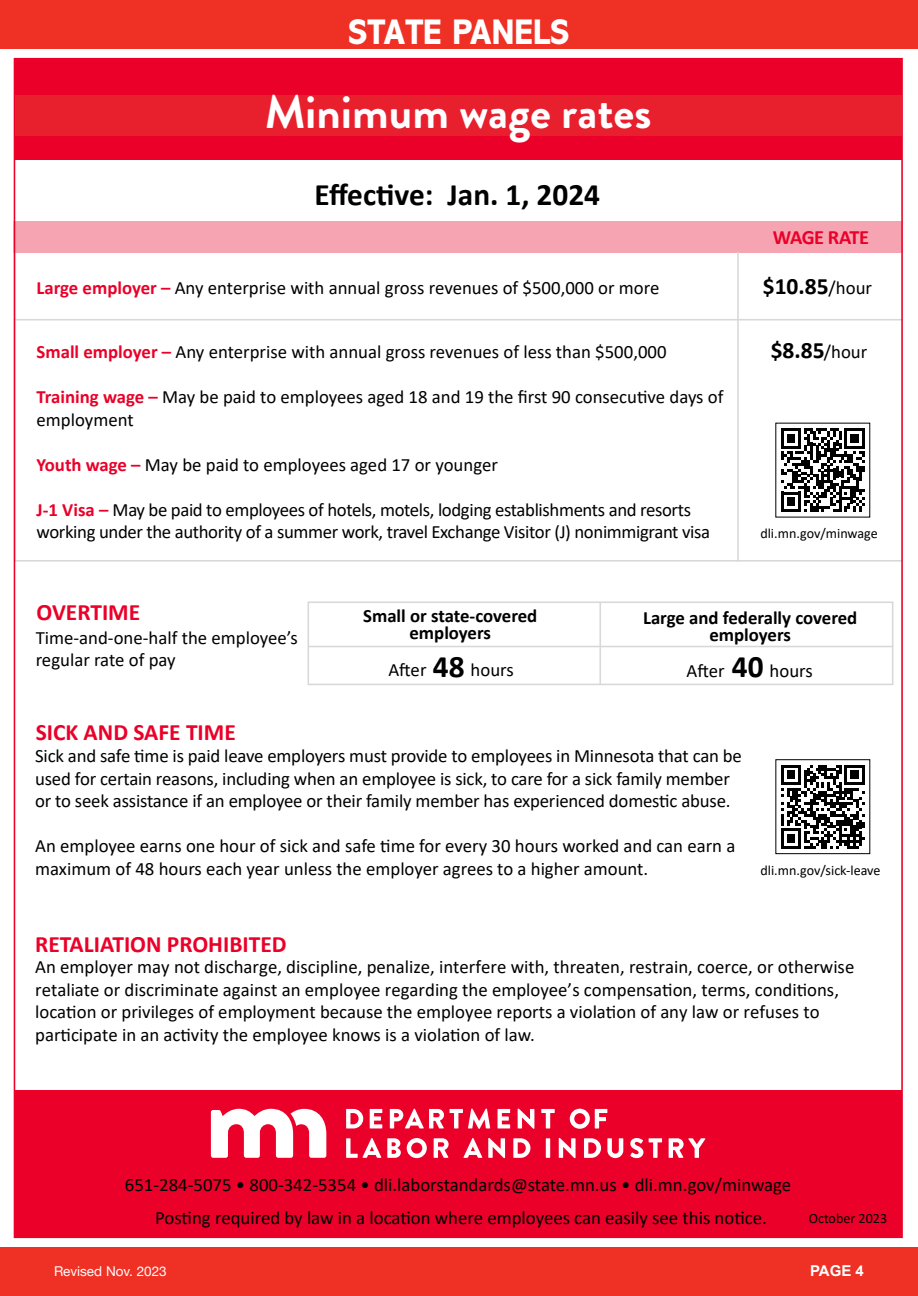
<style>
.page{position:relative;width:918px;height:1296px;background:#fff}
.page>*{position:absolute;margin:0;border:0;box-sizing:border-box;transform-origin:0 0}
.t1{font:700 46.95px "Brandon Grotesque";color:#fff}
.t2{font:800 36px "Abadi MT Pro";color:#fff;scale:.9 1}
.t3{font:700 31.35px "Calibri";color:#000}
.t4{font:700 23.55px "Calibri";color:#ea0029}
.t5{font:700 23.55px "Calibri";color:#000}
.t6{font:700 20.4px "Calibri";letter-spacing:-.025em;color:#ea0029}
.t7{font:18.75px/22.5px "Calibri";color:#000}
.t8{font:18.75px/22.5px "Calibri";letter-spacing:-.02em;color:#000}
.t9{font:700 18.75px/17.2px "Calibri";color:#000;text-align:center}
.t10{font:700 15px "Arial";color:#fff}
.t11{font:14.1px "Calibri";color:#000}
.t12{font:13.5px "Helvetica Neue";color:#fff}
.s1{font-weight:700;color:#ea0029}
.s2{font-weight:400;font-size:18.75px}
.s3{font-weight:700;font-size:31.35px}
</style>
<div class="page">
<div style="left:0;top:0;width:918px;height:49px;background:#ee3124"></div>
<div style="left:0;top:1247px;width:918px;height:49px;background:#ee3124"></div>
<div style="left:14px;top:1091px;width:888px;height:147px;background:#ea0029"></div>
<div style="left:14px;top:58px;width:888px;height:101px;background:#ea0029"></div>
<div style="left:14px;top:221px;width:889px;height:31px;background:#f7a4b2"></div>
<hr style="left:14px;top:319px;width:889px;height:1px;background:#d9d8d6">
<hr style="left:14px;top:560px;width:889px;height:2px;background:#d9d8d6">
<hr style="left:599px;top:603px;width:2px;height:81px;background:#d9d8d6">
<hr style="left:308px;top:646px;width:585px;height:1px;background:#d9d8d6">
<hr style="left:737px;top:252px;width:2px;height:310px;background:#d9d8d6">
<div style="left:15px;top:95px;width:886px;height:40px;background:#e8202e"></div>
<div style="left:308px;top:601px;width:585px;height:84px;border:2px solid #d9d8d6"></div>
<svg style="left:781px;top:428px;width:84px;height:84px"></svg>
<svg style="left:781px;top:765px;width:84px;height:84px"></svg>
<div style="left:775px;top:759px;width:95px;height:95px;border:1px solid #000"></div>
<svg style="left:211px;top:1109px;width:115px;height:49px"></svg>
<svg style="left:346px;top:1109px;width:17px;height:19px"></svg>
<svg style="left:370px;top:1109px;width:12px;height:19px"></svg>
<svg style="left:390px;top:1109px;width:54px;height:19px"></svg>
<svg style="left:450px;top:1109px;width:40px;height:20px"></svg>
<svg style="left:498px;top:1109px;width:12px;height:19px"></svg>
<svg style="left:518px;top:1109px;width:16px;height:20px"></svg>
<svg style="left:541px;top:1109px;width:14px;height:19px"></svg>
<svg style="left:570px;top:1109px;width:37px;height:20px"></svg>
<svg style="left:346px;top:1138px;width:35px;height:20px"></svg>
<svg style="left:387px;top:1138px;width:14px;height:20px"></svg>
<svg style="left:407px;top:1138px;width:20px;height:20px"></svg>
<svg style="left:434px;top:1138px;width:15px;height:20px"></svg>
<svg style="left:463px;top:1138px;width:19px;height:20px"></svg>
<svg style="left:488px;top:1138px;width:17px;height:20px"></svg>
<svg style="left:513px;top:1138px;width:17px;height:20px"></svg>
<hr style="left:546px;top:1138px;width:4px;height:20px;background:#fff">
<svg style="left:559px;top:1138px;width:17px;height:20px"></svg>
<svg style="left:584px;top:1138px;width:17px;height:20px"></svg>
<svg style="left:607px;top:1138px;width:16px;height:20px"></svg>
<svg style="left:630px;top:1138px;width:13px;height:20px"></svg>
<svg style="left:649px;top:1138px;width:13px;height:20px"></svg>
<svg style="left:669px;top:1138px;width:36px;height:20px"></svg>
<h2 class="t2" style="left:349px;top:12px;width:247px">STATE PANELS</h2>
<h1 class="t1" style="left:265px;top:79px;width:388px">Minimum wage rates</h1>
<h3 class="t3" style="left:315px;top:172px;width:287px">Effective: Jan. 1, 2024</h3>
<p class="t6" style="left:773px;top:223px;width:98px">WAGE RATE</p>
<p class="t7" style="left:37px;top:276px;width:624px"><span class="s1">Large employer –</span> Any enterprise with annual gross revenues of $500,000 or more</p>
<p class="t5" style="left:763px;top:270px;width:111px">$10.85<span class="s2">/hour</span></p>
<p class="t7" style="left:37px;top:340px;width:632px"><span class="s1">Small employer –</span> Any enterprise with annual gross revenues of less than $500,000</p>
<p class="t7" style="left:37px;top:385px;width:688px"><span class="s1">Training wage –</span> May be paid to employees aged 18 and 19 the first 90 consecutive days of employment</p>
<p class="t7" style="left:37px;top:453px;width:463px"><span class="s1">Youth wage –</span> May be paid to employees aged 17 or younger</p>
<p class="t8" style="left:37px;top:498px;width:675px"><span class="s1">J-1 Visa –</span> May be paid to employees of hotels, motels, lodging establishments and resorts working under the authority of a summer work, travel Exchange Visitor (J) nonimmigrant visa</p>
<p class="t5" style="left:771px;top:334px;width:98px">$8.85<span class="s2">/hour</span></p>
<p class="t11" style="left:760px;top:524px;width:119px">dli.mn.gov/minwage</p>
<p class="t4" style="left:37px;top:595px;width:105px">OVERTIME</p>
<p class="t7" style="left:36px;top:626px;width:264px">Time-and-one-half the employee’s regular rate of pay</p>
<p class="t9" style="left:363px;top:607px;width:176px">Small or state-covered employers</p>
<p class="t7" style="left:388px;top:658px;width:127px">After <span class="s3">48</span> hours</p>
<p class="t9" style="left:643px;top:609px;width:216px">Large and federally covered employers</p>
<p class="t7" style="left:687px;top:659px;width:128px">After <span class="s3">40</span> hours</p>
<p class="t4" style="left:36px;top:715px;width:202px">SICK AND SAFE TIME</p>
<p class="t7" style="left:35px;top:744px;width:708px">Sick and safe time is paid leave employers must provide to employees in Minnesota that can be used for certain reasons, including when an employee is sick, to care for a sick family member or to seek assistance if an employee or their family member has experienced domestic abuse.</p>
<p class="t7" style="left:35px;top:834px;width:702px">An employee earns one hour of sick and safe time for every 30 hours worked and can earn a maximum of 48 hours each year unless the employer agrees to a higher amount.</p>
<p class="t11" style="left:760px;top:860px;width:122px">dli.mn.gov/sick-leave</p>
<p class="t4" style="left:35px;top:927px;width:253px">RETALIATION PROHIBITED</p>
<p class="t7" style="left:35px;top:955px;width:821px">An employer may not discharge, discipline, penalize, interfere with, threaten, restrain, coerce, or otherwise retaliate or discriminate against an employee regarding the employee’s compensation, terms, conditions, location or privileges of employment because the employee reports a violation of any law or refuses to participate in an activity the employee knows is a violation of law.</p>
<p class="t7" style="left:125px;top:1167px;width:668px;line-height:33.5px;text-align:center">651-284-5075 • 800-342-5354 • dli.laborstandards@state.mn.us • dli.mn.gov/minwage<br>Posting required by law in a location where employees can easily see this notice.</p>
<p class="t11" style="left:809px;top:1209px;width:80px">October 2023</p>
<p class="t12" style="left:54px;top:1262px;width:114px">Revised Nov. 2023</p>
<p class="t10" style="left:810px;top:1261px;width:55px">PAGE 4</p>
</div>
